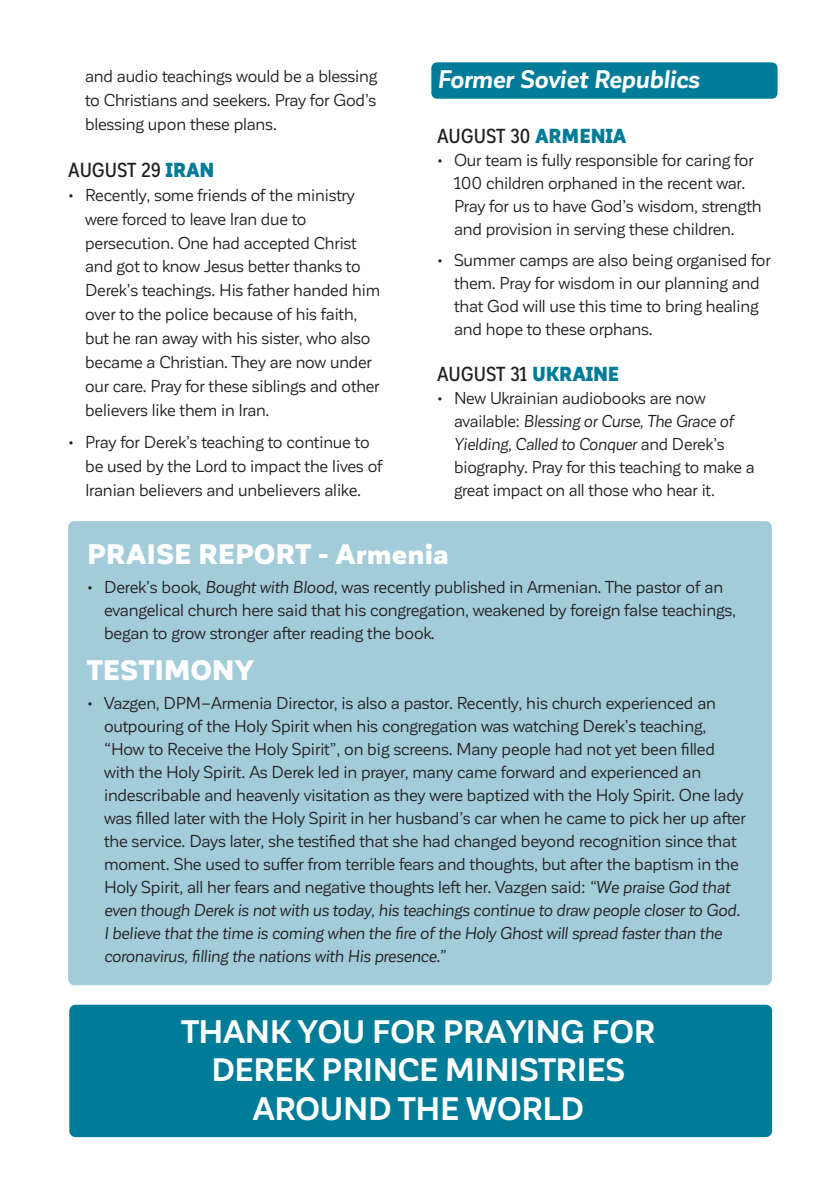
<style>
.page{position:relative;width:840px;height:1191px;background:#fff}
.page>*{position:absolute;margin:0;border:0;box-sizing:border-box;transform-origin:0 0}
.t1{font:700 32px/38.4px "Corporative Sans";letter-spacing:-.01em;color:#fff;text-align:center}
.t2{font:900 27.8px "Corporative Sans";color:#fff}
.t3{font:italic 700 25px "Corporative Sans";letter-spacing:-.01em;color:#fff}
.t4{font:500 20px "Corporative Sans Alt Cnd";letter-spacing:-.005em;color:#231f20}
.t5{font:17px/23px "Corporative Sans";letter-spacing:-.01em;color:#231f20}
.s1{font-weight:900;color:#007c98}
.s2{font-style:italic}
</style>
<div class="page">
<div style="left:69px;top:1004px;width:702px;height:133px;background:#007c98;border-radius:6px"></div>
<div style="left:431px;top:62px;width:346px;height:37px;background:#007c98;border-radius:6px"></div>
<div style="left:68px;top:521px;width:703px;height:464px;background:#a3ccda;border-radius:6px"></div>
<p class="t5" style="left:85px;top:64px;width:293px;line-height:23.8px;text-align:justify">and audio teachings would be a blessing to Christians and seekers. Pray for God’s blessing upon these plans.</p>
<p class="t4" style="left:68px;top:159px;width:148px">AUGUST 29 <span class="s1">IRAN</span></p>
<p class="t5" style="left:85px;top:183px;width:296px;line-height:23.8px;text-indent:-17px">• Recently, some friends of the ministry were forced to leave Iran due to persecution. One had accepted Christ and got to know Jesus better thanks to Derek’s teachings. His father handed him over to the police because of his faith, but he ran away with his sister, who also became a Christian. They are now under our care. Pray for these siblings and other believers like them in Iran.</p>
<p class="t5" style="left:85px;top:430px;width:299px;line-height:23.8px;text-indent:-17px">• Pray for Derek’s teaching to continue to be used by the Lord to impact the lives of<br>Iranian believers and unbelievers alike.</p>
<h3 class="t3" style="left:437px;top:66px;width:264px">Former Soviet Republics</h3>
<p class="t4" style="left:437px;top:125px;width:191px">AUGUST 30 <span class="s1">ARMENIA</span></p>
<p class="t5" style="left:454px;top:149px;width:309px;text-indent:-17px">• Our team is fully responsible for caring for 100 children orphaned in the recent war.<br>Pray for us to have God’s wisdom, strength and provision in serving these children.</p>
<p class="t5" style="left:454px;top:249px;width:318px;text-indent:-17px">• Summer camps are also being organised for them. Pray for wisdom in our planning and that God will use this time to bring healing and hope to these orphans.</p>
<p class="t4" style="left:437px;top:363px;width:183px">AUGUST 31 <span class="s1">UKRAINE</span></p>
<p class="t5" style="left:454px;top:387px;width:302px;text-indent:-17px">• New Ukrainian audiobooks are now available: <span class="s2">Blessing or Curse, The Grace of Yielding, Called to Conquer</span> and Derek’s biography. Pray for this teaching to make a great impact on all those who hear it.</p>
<h2 class="t2" style="left:87px;top:539px;width:363px">PRAISE REPORT - Armenia</h2>
<p class="t5" style="left:104px;top:576px;width:633px;text-indent:-17px">• Derek’s book, <span class="s2">Bought with Blood</span>, was recently published in Armenian. The pastor of an evangelical church here said that his congregation, weakened by foreign false teachings, began to grow stronger after reading the book.</p>
<h2 class="t2" style="left:87px;top:655px;width:168px">TESTIMONY</h2>
<p class="t5" style="left:104px;top:691px;width:643px;text-indent:-17px">• Vazgen, DPM–Armenia Director, is also a pastor. Recently, his church experienced an outpouring of the Holy Spirit when his congregation was watching Derek’s teaching, “How to Receive the Holy Spirit”, on big screens. Many people had not yet been filled with the Holy Spirit. As Derek led in prayer, many came forward and experienced an indescribable and heavenly visitation as they were baptized with the Holy Spirit. One lady was filled later with the Holy Spirit in her husband’s car when he came to pick her up after the service. Days later, she testified that she had changed beyond recognition since that moment. She used to suffer from terrible fears and thoughts, but after the baptism in the Holy Spirit, all her fears and negative thoughts left her. Vazgen said: <span class="s2">“We praise God that even though Derek is not with us today, his teachings continue to draw people closer to God.<br>I believe that the time is coming when the fire of the Holy Ghost will spread faster than the coronavirus, filling the nations with His presence.”</span></p>
<h1 class="t1" style="left:181px;top:1013px;width:475px">THANK YOU FOR PRAYING FOR<br>DEREK PRINCE MINISTRIES<br>AROUND THE WORLD</h1>
</div>
